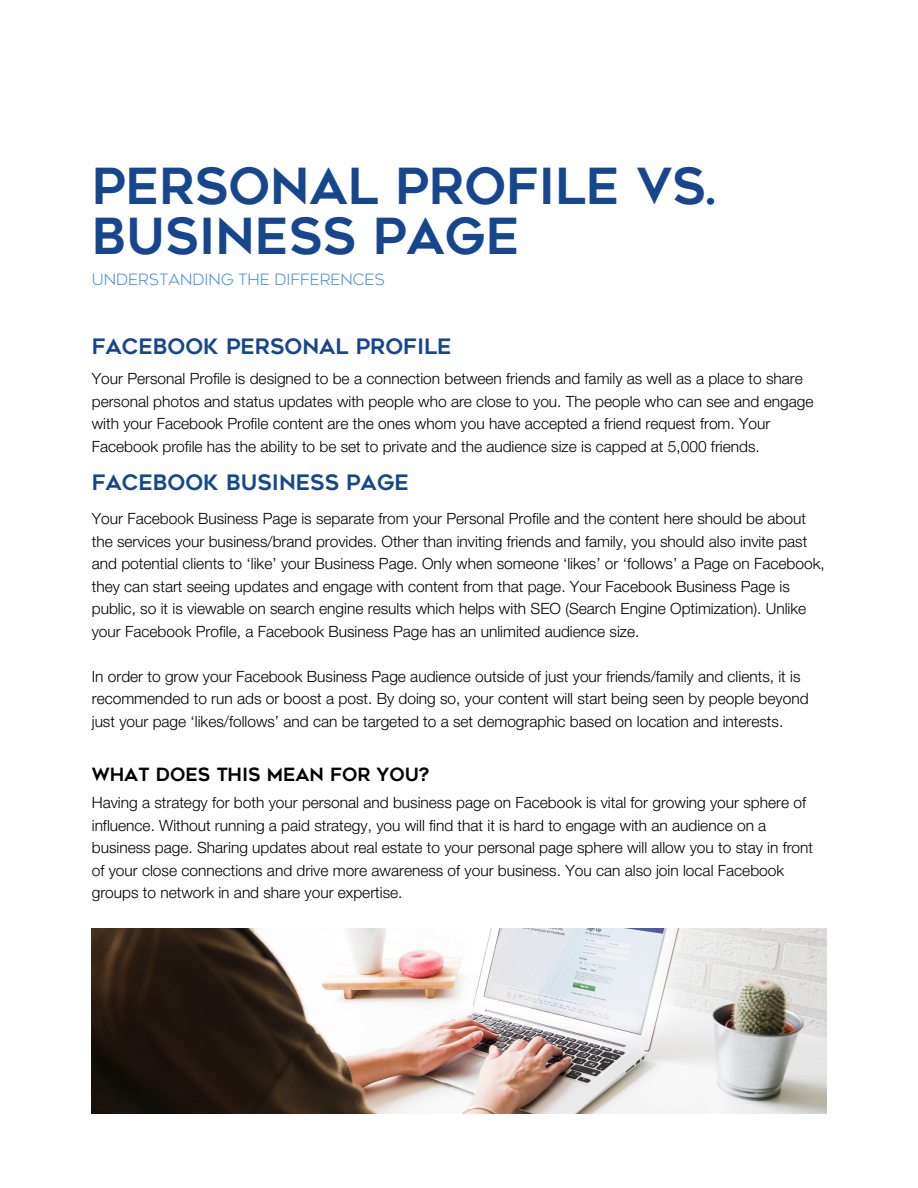
<style>
.page{position:relative;width:918px;height:1188px;background:#fff}
.page>*{position:absolute;margin:0;border:0;box-sizing:border-box;transform-origin:0 0}
.t1{font:49.5px "Geometos";color:#16478e}
.t2{font:21.15px "Geometos";color:#16478e}
.t3{font:18.15px "Geometos";color:#000}
.t4{font:300 15.45px/22.5px "Helvetica Neue LT Std";color:#000}
.t5{font:300 15.45px "Geometos Neue";color:#418fde}
</style>
<div class="page">
<img style="left:92px;top:929px;width:734px;height:184px">
<p class="t1" style="left:92px;top:167px;width:625px">PERSONAL PROFILE VS.</p>
<p class="t1" style="left:92px;top:217px;width:429px">BUSINESS PAGE</p>
<p class="t5" style="left:92px;top:271px;width:294px">UNDERSTANDING THE DIFFERENCES</p>
<p class="t2" style="left:92px;top:338px;width:361px">FACEBOOK PERSONAL PROFILE</p>
<p class="t4" style="left:92px;top:370px;width:723px">Your Personal Profile is designed to be a connection between friends and family as well as a place to share personal photos and status updates with people who are close to you. The people who can see and engage with your Facebook Profile content are the ones whom you have accepted a friend request from. Your Facebook profile has the ability to be set to private and the audience size is capped at 5,000 friends.</p>
<p class="t2" style="left:92px;top:474px;width:319px">FACEBOOK BUSINESS PAGE</p>
<p class="t4" style="left:92px;top:509px;width:734px">Your Facebook Business Page is separate from your Personal Profile and the content here should be about the services your business/brand provides. Other than inviting friends and family, you should also invite past and potential clients to ‘like’ your Business Page. Only when someone ‘likes’ or ‘follows’ a Page on Facebook, they can start seeing updates and engage with content from that page. Your Facebook Business Page is public, so it is viewable on search engine results which helps with SEO (Search Engine Optimization). Unlike your Facebook Profile, a Facebook Business Page has an unlimited audience size.</p>
<p class="t4" style="left:92px;top:667px;width:718px">In order to grow your Facebook Business Page audience outside of just your friends/family and clients, it is recommended to run ads or boost a post. By doing so, your content will start being seen by people beyond just your page ‘likes/follows’ and can be targeted to a set demographic based on location and interests.</p>
<p class="t3" style="left:92px;top:767px;width:339px">WHAT DOES THIS MEAN FOR YOU?</p>
<p class="t4" style="left:92px;top:794px;width:723px">Having a strategy for both your personal and business page on Facebook is vital for growing your sphere of influence. Without running a paid strategy, you will find that it is hard to engage with an audience on a business page. Sharing updates about real estate to your personal page sphere will allow you to stay in front of your close connections and drive more awareness of your business. You can also join local Facebook groups to network in and share your expertise.</p>
</div>
